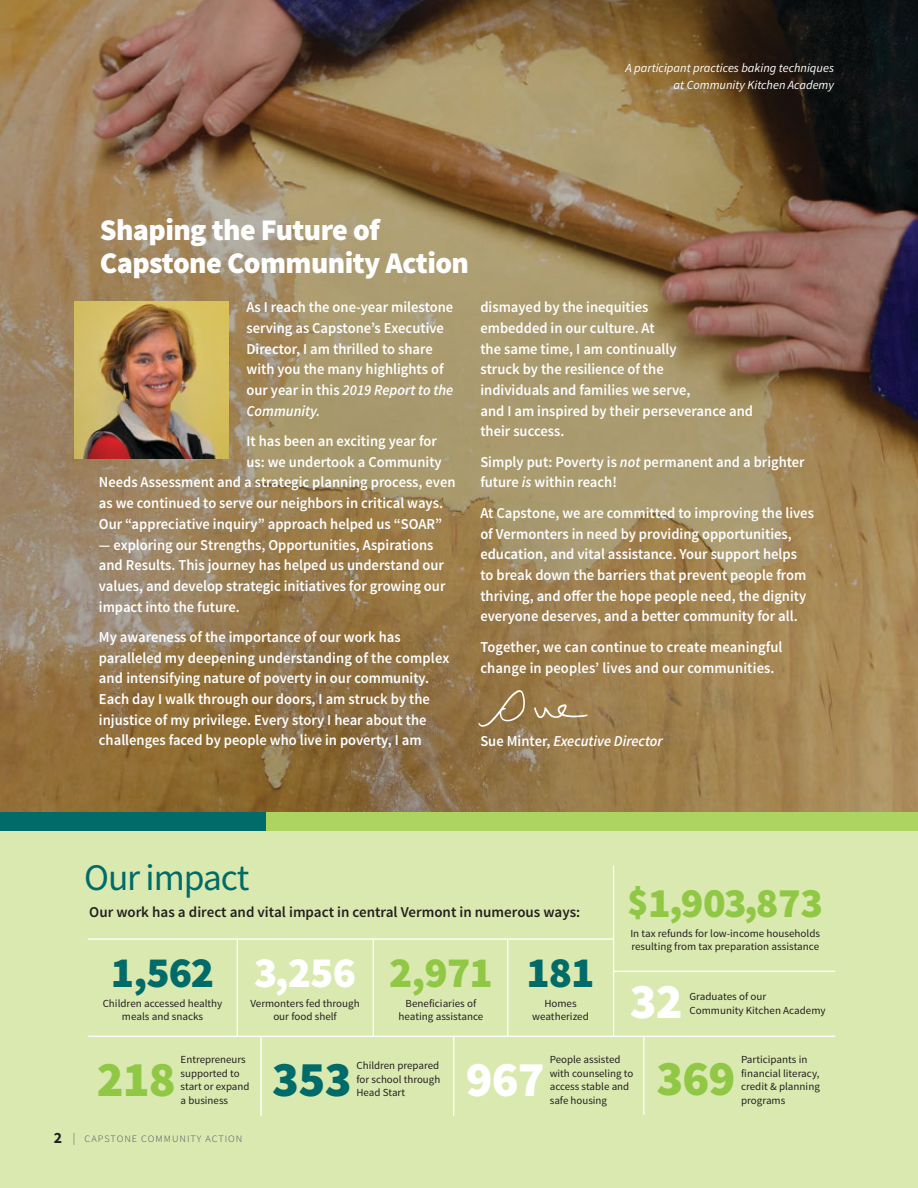
<style>
.page{position:relative;width:918px;height:1188px;background:#fff}
.page>*{position:absolute;margin:0;border:0;box-sizing:border-box;transform-origin:0 0}
.t1{font:900 49.95px "Source Sans Pro";letter-spacing:-.02em;color:#90c846}
.t2{font:900 49.95px "Source Sans Pro";color:#fff}
.t3{font:900 49.95px "Source Sans Pro";color:#006b68}
.t4{font:900 43.2px "Source Sans Pro";letter-spacing:-.02em;color:#006b68}
.t5{font:900 43.2px "Source Sans Pro";color:#fff}
.t6{font:900 43.2px "Source Sans Pro";color:#90c846}
.t7{font:900 42px "Source Sans Pro";letter-spacing:-.01em;color:#90c846}
.t8{font:37.5px "Source Sans Pro";letter-spacing:-.03em;color:#006b68}
.t9{font:900 30px/33.8px "Source Sans Pro";letter-spacing:-.02em;color:#fff}
.t10{font:600 15.15px/20.7px "Source Sans Pro";color:#fff;scale:.96 1}
.t11{font:italic 600 15.15px "Source Sans Pro";color:#fff;scale:.96 1}
.t12{font:600 15px "Source Sans Pro";color:#231f20}
.t13{font:italic 12.3px/17.2px "Source Sans Pro";color:#fff;text-align:right}
.t14{font:10.8px/13.5px "Source Sans Pro";color:#231f20}
.t15{font:300 9.75px "Source Sans Pro";letter-spacing:.1em;color:#465560;scale:1.05 1}
.s1{font-style:italic}
.s2{font-style:normal}
.s3{font-size:39px}
.s4{font-weight:700;font-size:15.75px;color:#231f20}
.s5{font-size:12px}
</style>
<div class="page">
<img style="left:0;top:0;width:918px;height:812px">
<div style="left:0;top:821px;width:918px;height:367px;background:#dae9b0"></div>
<div style="left:0;top:812px;width:918px;height:18px;background:#add461"></div>
<div style="left:0;top:812px;width:266px;height:18px;background:#006b68"></div>
<hr style="left:88px;top:1036px;width:747px;height:1px;background:#fff">
<hr style="left:613px;top:971px;width:222px;height:1px;background:#fff">
<hr style="left:88px;top:938px;width:525px;height:2px;background:#fff">
<hr style="left:237px;top:939px;width:1px;height:98px;background:#fff">
<hr style="left:373px;top:939px;width:1px;height:98px;background:#fff">
<hr style="left:507px;top:939px;width:1px;height:98px;background:#fff">
<hr style="left:613px;top:866px;width:1px;height:171px;background:#fff">
<hr style="left:260px;top:1037px;width:2px;height:79px;background:#fff">
<hr style="left:453px;top:1037px;width:1px;height:79px;background:#fff">
<hr style="left:643px;top:1036px;width:1px;height:79px;background:#fff">
<img style="left:75px;top:301px;width:153px;height:158px">
<img style="left:477px;top:690px;width:111px;height:40px">
<p class="t13" style="left:626px;top:59px;width:210px">A participant practices baking techniques at Community Kitchen Academy</p>
<h3 class="t9" style="left:100px;top:214px;width:371px">Shaping the Future of<br>Capstone Community Action</h3>
<p class="t10" style="left:246px;top:297px;width:217px">As I reach the one-year milestone serving as Capstone’s Executive<br>Director, I am thrilled to share with you the many highlights of our year in this <span class="s1">2019 Report to the<br>Community.</span></p>
<p class="t10" style="left:246px;top:431px;width:200px">It has been an exciting year for</p>
<p class="t10" style="left:246px;top:452px;width:205px">us: we undertook a Community</p>
<p class="t10" style="left:99px;top:472px;width:373px">Needs Assessment and a strategic planning process, even</p>
<p class="t10" style="left:99px;top:493px;width:360px">as we continued to serve our neighbors in critical ways.</p>
<p class="t10" style="left:99px;top:514px;width:359px">Our “appreciative inquiry” approach helped us “SOAR”</p>
<p class="t10" style="left:99px;top:535px;width:362px">— exploring our Strengths, Opportunities, Aspirations and Results. This journey has helped us understand our values, and develop strategic initiatives for growing our impact into the future.</p>
<p class="t10" style="left:99px;top:627px;width:367px">My awareness of the importance of our work has paralleled my deepening understanding of the complex and intensifying nature of poverty in our community.<br>Each day I walk through our doors, I am struck by the injustice of my privilege. Every story I hear about the challenges faced by people who live in poverty, I am</p>
<p class="t10" style="left:480px;top:297px;width:286px">dismayed by the inequities<br>embedded in our culture. At<br>the same time, I am continually<br>struck by the resilience of the<br>individuals and families we serve,<br>and I am inspired by their perseverance and their success.</p>
<p class="t10" style="left:480px;top:452px;width:339px">Simply put: Poverty is <span class="s1">not</span> permanent and a brighter future <span class="s1">is</span> within reach!</p>
<p class="t10" style="left:480px;top:503px;width:349px">At Capstone, we are committed to improving the lives of Vermonters in need by providing opportunities, education, and vital assistance. Your support helps<br>to break down the barriers that prevent people from thriving, and offer the hope people need, the dignity everyone deserves, and a better community for all.</p>
<p class="t10" style="left:480px;top:637px;width:316px">Together, we can continue to create meaningful change in peoples’ lives and our communities.</p>
<p class="t11" style="left:480px;top:731px;width:191px"><span class="s2">Sue Minter,</span> Executive Director</p>
<h3 class="t8" style="left:84px;top:855px;width:167px">Our impact</h3>
<p class="t12" style="left:89px;top:903px;width:493px">Our work has a direct and vital impact in central Vermont in numerous ways:</p>
<h2 class="t4" style="left:111px;top:945px;width:105px">1,562</h2>
<p class="t14" style="left:103px;top:997px;width:121px;text-align:center">Children accessed healthy meals and snacks</p>
<h2 class="t5" style="left:254px;top:945px;width:103px">3,256</h2>
<p class="t14" style="left:250px;top:997px;width:111px;text-align:center">Vermonters fed through our food shelf</p>
<h2 class="t6" style="left:389px;top:945px;width:105px">2,971</h2>
<p class="t14" style="left:399px;top:997px;width:86px;text-align:center">Beneficiaries of heating assistance</p>
<h2 class="t4" style="left:526px;top:945px;width:70px">181</h2>
<p class="t14" style="left:532px;top:997px;width:58px;text-align:center">Homes weatherized</p>
<h3 class="t7" style="left:627px;top:875px;width:197px"><span class="s3">$</span>1,903,873</h3>
<p class="t14" style="left:630px;top:927px;width:191px">In tax refunds for low-income households resulting from tax preparation assistance</p>
<h1 class="t2" style="left:630px;top:969px;width:54px">32</h1>
<p class="t14" style="left:690px;top:990px;width:138px">Graduates of our<br>Community Kitchen Academy</p>
<p class="t14" style="left:181px;top:1053px;width:70px">Entrepreneurs supported to start or expand a business</p>
<h1 class="t2" style="left:466px;top:1046px;width:80px">967</h1>
<p class="t14" style="left:550px;top:1053px;width:85px">People assisted with counseling to access stable and safe housing</p>
<h1 class="t3" style="left:272px;top:1046px;width:81px">353</h1>
<p class="t14" style="left:357px;top:1059px;width:85px;text-align:justify">Children prepared for school through Head Start</p>
<h1 class="t1" style="left:657px;top:1046px;width:80px">369</h1>
<p class="t14" style="left:741px;top:1053px;width:80px">Participants in financial literacy, credit &amp; planning</p>
<h1 class="t1" style="left:97px;top:1046px;width:80px">218</h1>
<p class="t14" style="left:741px;top:1094px;width:46px">programs</p>
<p class="t15" style="left:54px;top:1132px;width:181px"><span class="s4">2</span> <span class="s5">|</span> CAPSTONE COMMUNITY ACTION</p>
</div>
